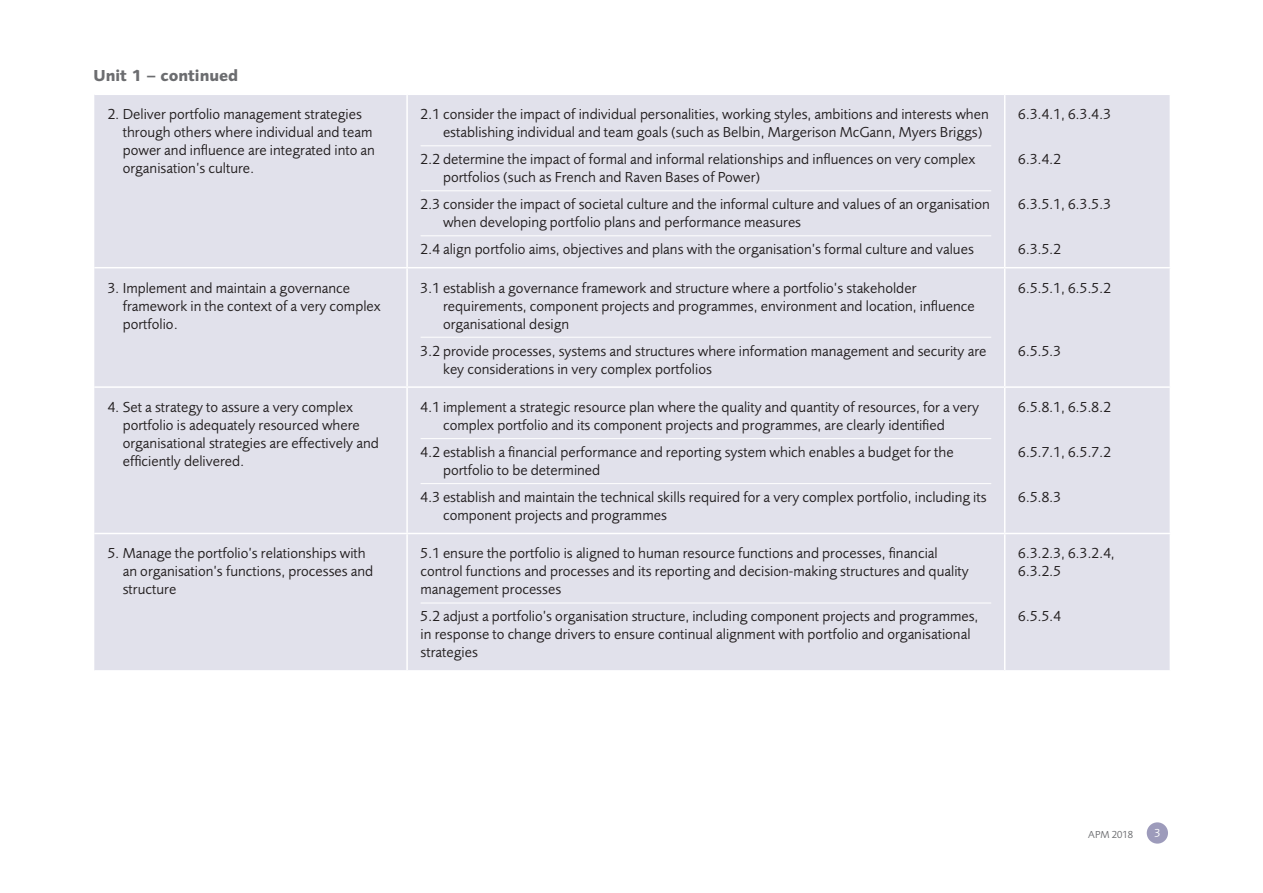
<style>
.page{position:relative;width:1263px;height:893px;background:#fff}
.page>*{position:absolute;margin:0;border:0;box-sizing:border-box;transform-origin:0 0}
.t1{font:700 16.5px "Foundry Sans";color:#6c6d70}
.t2{font:15px/18px "Foundry Sans";color:#231f20}
.t3{font:12px "Foundry Sans";color:#fff}
.t4{font:10.5px "Foundry Sans";color:#6c6d70}
</style>
<div class="page">
<div style="left:1147px;top:822px;width:21px;height:22px;background:#9d9bbb;border-radius:50%"></div>
<div style="left:94px;top:95px;width:1075px;height:575px;background:#e1e1eb"></div>
<hr style="left:406px;top:95px;width:2px;height:172px;background:#fff">
<hr style="left:1004px;top:95px;width:1px;height:172px;background:#fff">
<hr style="left:406px;top:268px;width:2px;height:118px;background:#fff">
<hr style="left:1004px;top:268px;width:1px;height:118px;background:#fff">
<hr style="left:406px;top:388px;width:2px;height:145px;background:#fff">
<hr style="left:1004px;top:388px;width:1px;height:145px;background:#fff">
<hr style="left:406px;top:534px;width:2px;height:136px;background:#fff">
<hr style="left:1004px;top:534px;width:1px;height:136px;background:#fff">
<hr style="left:94px;top:267px;width:313px;height:1px;background:#fff">
<hr style="left:407px;top:267px;width:598px;height:1px;background:#fff">
<hr style="left:1005px;top:267px;width:166px;height:1px;background:#fff">
<hr style="left:94px;top:386px;width:313px;height:2px;background:#fff">
<hr style="left:407px;top:386px;width:598px;height:2px;background:#fff">
<hr style="left:1005px;top:386px;width:166px;height:2px;background:#fff">
<hr style="left:94px;top:533px;width:313px;height:1px;background:#fff">
<hr style="left:407px;top:533px;width:598px;height:1px;background:#fff">
<hr style="left:1005px;top:533px;width:166px;height:1px;background:#fff">
<hr style="left:421px;top:145px;width:570px;height:1px;background:#fff">
<hr style="left:421px;top:190px;width:570px;height:1px;background:#fff">
<hr style="left:421px;top:235px;width:570px;height:1px;background:#fff">
<hr style="left:421px;top:337px;width:570px;height:1px;background:#fff">
<hr style="left:421px;top:438px;width:570px;height:1px;background:#fff">
<hr style="left:421px;top:483px;width:570px;height:1px;background:#fff">
<hr style="left:421px;top:603px;width:570px;height:1px;background:#fff">
<p class="t1" style="left:94px;top:66px;width:146px">Unit 1 – continued</p>
<p class="t2" style="left:123px;top:105px;width:254px;text-indent:-15px">2. Deliver portfolio management strategies through others where individual and team power and influence are integrated into an organisation’s culture.</p>
<p class="t2" style="left:443px;top:105px;width:547px;text-indent:-22px">2.1 consider the impact of individual personalities, working styles, ambitions and interests when establishing individual and team goals (such as Belbin, Margerison McGann, Myers Briggs)</p>
<p class="t2" style="left:443px;top:150px;width:534px;text-indent:-22px">2.2 determine the impact of formal and informal relationships and influences on very complex portfolios (such as French and Raven Bases of Power)</p>
<p class="t2" style="left:443px;top:195px;width:548px;text-indent:-22px">2.3 consider the impact of societal culture and the informal culture and values of an organisation when developing portfolio plans and performance measures</p>
<p class="t2" style="left:421px;top:240px;width:555px">2.4 align portfolio aims, objectives and plans with the organisation’s formal culture and values</p>
<p class="t2" style="left:123px;top:279px;width:259px;text-indent:-15px">3. Implement and maintain a governance framework in the context of a very complex portfolio.</p>
<p class="t2" style="left:443px;top:279px;width:533px;text-indent:-22px">3.1 establish a governance framework and structure where a portfolio’s stakeholder requirements, component projects and programmes, environment and location, influence organisational design</p>
<p class="t2" style="left:443px;top:342px;width:545px;text-indent:-22px">3.2 provide processes, systems and structures where information management and security are key considerations in very complex portfolios</p>
<p class="t2" style="left:123px;top:398px;width:258px;text-indent:-15px">4. Set a strategy to assure a very complex portfolio is adequately resourced where organisational strategies are effectively and efficiently delivered.</p>
<p class="t2" style="left:443px;top:398px;width:537px;text-indent:-22px">4.1 implement a strategic resource plan where the quality and quantity of resources, for a very complex portfolio and its component projects and programmes, are clearly identified</p>
<p class="t2" style="left:443px;top:443px;width:512px;text-indent:-22px">4.2 establish a financial performance and reporting system which enables a budget for the portfolio to be determined</p>
<p class="t2" style="left:443px;top:488px;width:545px;text-indent:-22px">4.3 establish and maintain the technical skills required for a very complex portfolio, including its component projects and programmes</p>
<p class="t2" style="left:123px;top:544px;width:252px;text-indent:-15px">5. Manage the portfolio’s relationships with an organisation’s functions, processes and structure</p>
<p class="t2" style="left:421px;top:544px;width:550px">5.1 ensure the portfolio is aligned to human resource functions and processes, financial control functions and processes and its reporting and decision-making structures and quality management processes</p>
<p class="t2" style="left:421px;top:607px;width:559px">5.2 adjust a portfolio’s organisation structure, including component projects and programmes, in response to change drivers to ensure continual alignment with portfolio and organisational strategies</p>
<p class="t2" style="left:1018px;top:105px;width:94px">6.3.4.1, 6.3.4.3</p>
<p class="t2" style="left:1018px;top:150px;width:44px">6.3.4.2</p>
<p class="t2" style="left:1018px;top:195px;width:94px">6.3.5.1, 6.3.5.3</p>
<p class="t2" style="left:1018px;top:240px;width:44px">6.3.5.2</p>
<p class="t2" style="left:1018px;top:279px;width:94px">6.5.5.1, 6.5.5.2</p>
<p class="t2" style="left:1018px;top:342px;width:44px">6.5.5.3</p>
<p class="t2" style="left:1018px;top:398px;width:94px">6.5.8.1, 6.5.8.2</p>
<p class="t2" style="left:1018px;top:443px;width:94px">6.5.7.1, 6.5.7.2</p>
<p class="t2" style="left:1018px;top:488px;width:44px">6.5.8.3</p>
<p class="t2" style="left:1018px;top:544px;width:98px">6.3.2.3, 6.3.2.4,<br>6.3.2.5</p>
<p class="t2" style="left:1018px;top:607px;width:44px">6.5.5.4</p>
<p class="t4" style="left:1088px;top:828px;width:46px">APM 2018</p>
<p class="t3" style="left:1154px;top:826px;width:8px">3</p>
</div>
